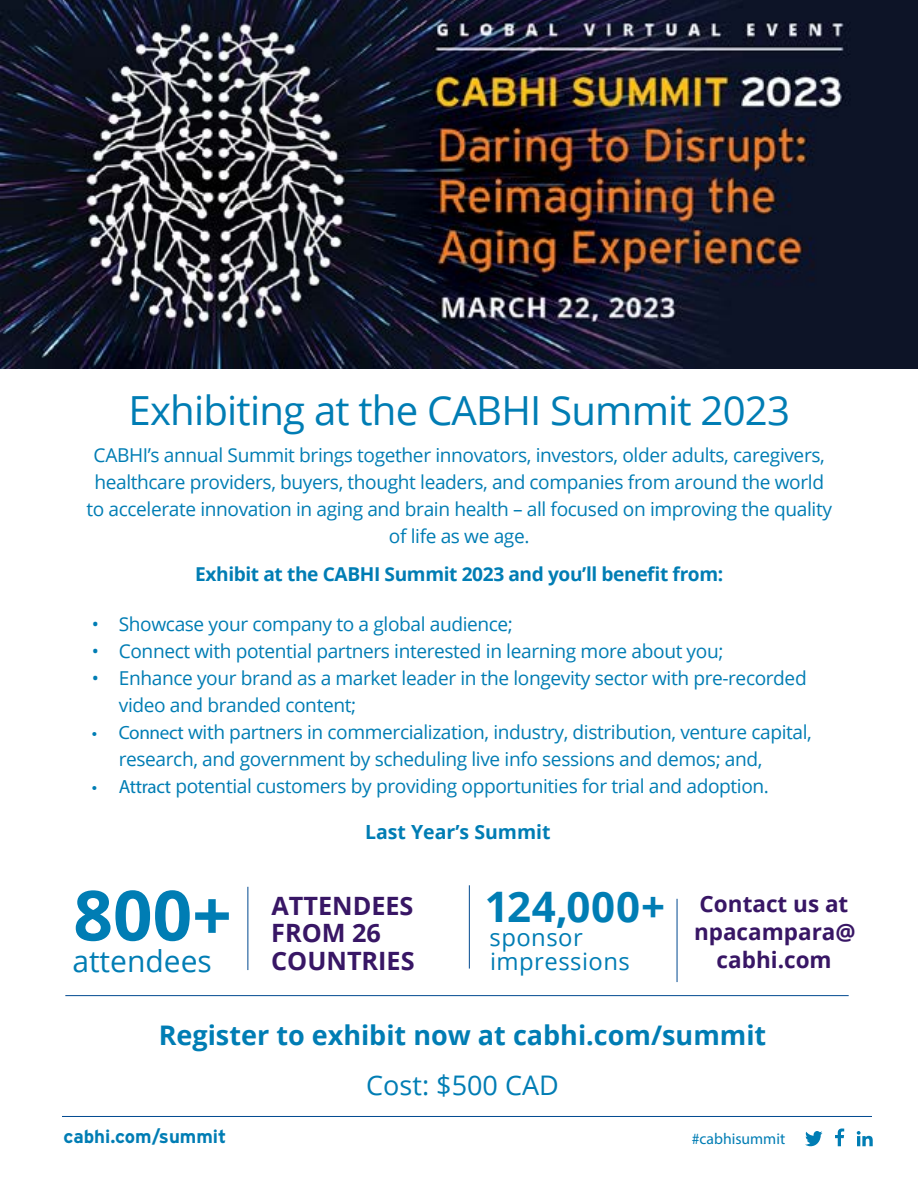
<style>
.page{position:relative;width:918px;height:1188px;background:#fff}
.page>*{position:absolute;margin:0;border:0;box-sizing:border-box;transform-origin:0 0}
.t1{font:700 69.45px "Open Sans";color:#007db4}
.t2{font:700 42px "Open Sans";letter-spacing:.02em;color:#007db4}
.t3{font:40.2px "Open Sans";letter-spacing:-.02em;color:#007db4}
.t4{font:30px "Open Sans";color:#007db4}
.t5{font:700 27px "Open Sans";color:#007db4}
.t6{font:27px "Open Sans";color:#007db4}
.t7{font:700 25.2px/27.6px "Open Sans";color:#381665}
.t8{font:23.85px/23.9px "Open Sans";letter-spacing:.02em;color:#007db4}
.t9{font:700 22.5px/28.2px "Open Sans";color:#381665}
.t10{font:700 19.5px "Open Sans";color:#007db4}
.t11{font:19.2px/27px "Open Sans";letter-spacing:-.02em;color:#007db4}
.t12{font:700 19.2px "Open Sans";letter-spacing:-.02em;color:#007db4}
.t13{font:700 18.75px "Interstate";color:#007db4}
.t14{font:15.75px "Myriad Pro";color:#007db4}
.s1{font-family:"Myriad Pro"}
</style>
<div class="page">
<hr style="left:469px;top:885px;width:1px;height:84px;background:#004990">
<hr style="left:248px;top:887px;width:1px;height:83px;background:#004990">
<hr style="left:677px;top:899px;width:1px;height:83px;background:#004990">
<hr style="left:65px;top:995px;width:784px;height:1px;background:#004990">
<hr style="left:62px;top:1116px;width:810px;height:1px;background:#004990">
<svg style="left:805px;top:1131px;width:17px;height:15px"></svg>
<svg style="left:835px;top:1129px;width:9px;height:17px"></svg>
<svg style="left:857px;top:1131px;width:16px;height:15px"></svg>
<img style="left:0;top:0;width:918px;height:368px">
<h3 class="t3" style="left:129px;top:383px;width:663px">Exhibiting at the CABHI Summit 2023</h3>
<p class="t11" style="left:86px;top:442px;width:747px;text-align:center">CABHI’s annual Summit brings together innovators, investors, older adults, caregivers, healthcare providers, buyers, thought leaders, and companies from around the world to accelerate innovation in aging and brain health – all focused on improving the quality of life as we age.</p>
<p class="t12" style="left:195px;top:561px;width:530px">Exhibit at the CABHI Summit 2023 and you’ll benefit from:</p>
<p class="t11" style="left:92px;top:610px;width:423px">• Showcase your company to a global audience;</p>
<p class="t11" style="left:92px;top:637px;width:633px">• Connect with potential partners interested in learning more about you;</p>
<p class="t11" style="left:119px;top:664px;width:689px;text-indent:-27px">• Enhance your brand as a market leader in the longevity sector with pre-recorded video and branded content;</p>
<p class="t11" style="left:119px;top:718px;width:695px;text-indent:-27px"><span class="s1">• Connect</span> with partners in commercialization, industry, distribution, venture capital, research, and government by scheduling live info sessions and demos; and,</p>
<p class="t11" style="left:92px;top:772px;width:679px"><span class="s1">• Attract</span> potential customers by providing opportunities for trial and adoption.</p>
<p class="t10" style="left:365px;top:818px;width:187px">Last Year’s Summit</p>
<h1 class="t1" style="left:73px;top:866px;width:160px">800+</h1>
<h3 class="t7" style="left:271px;top:891px;width:145px">ATTENDEES<br>FROM 26<br>COUNTRIES</h3>
<h2 class="t2" style="left:485px;top:877px;width:182px">124,000+</h2>
<p class="t8" style="left:489px;top:925px;width:142px">sponsor impressions</p>
<p class="t9" style="left:694px;top:889px;width:163px">Contact us at npacampara@</p>
<h3 class="t4" style="left:72px;top:941px;width:141px">attendees</h3>
<p class="t9" style="left:717px;top:945px;width:117px">cabhi.com</p>
<h3 class="t5" style="left:159px;top:1016px;width:609px">Register to exhibit now at cabhi.com/summit</h3>
<h3 class="t6" style="left:366px;top:1067px;width:194px">Cost: $500 CAD</h3>
<p class="t13" style="left:63px;top:1126px;width:164px">cabhi.com/summit</p>
<p class="t14" style="left:692px;top:1129px;width:95px">#cabhisummit</p>
</div>
